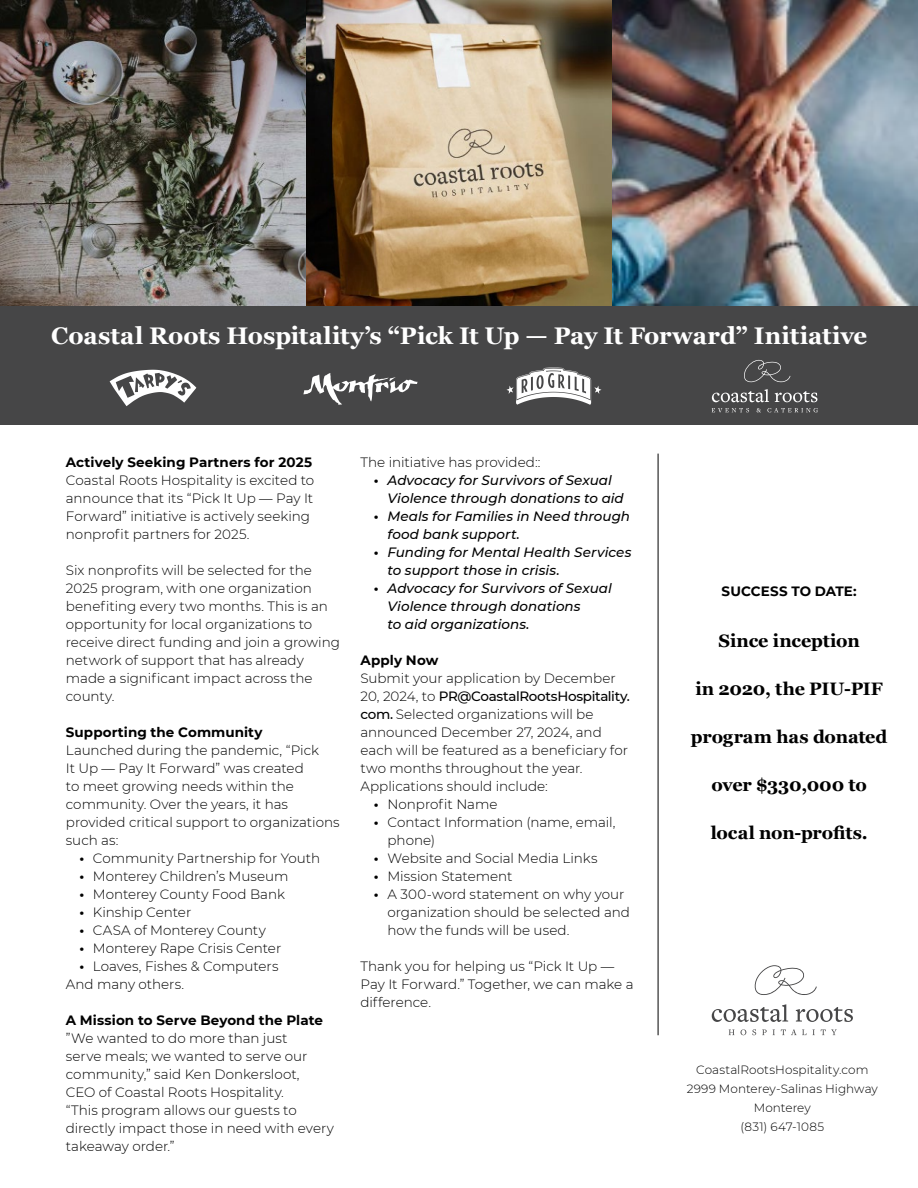
<style>
.page{position:relative;width:918px;height:1188px;background:#fff}
.page>*{position:absolute;margin:0;border:0;box-sizing:border-box;transform-origin:0 0}
.t1{font:700 24px "Georgia";color:#fff}
.body{font:700 18px "Georgia";letter-spacing:-.01em;color:#000}
.body-2{font:300 13.5px/18px "Montserrat";color:#000}
.t2{font:italic 500 13.5px/18px "Montserrat";color:#000}
.body-3{font:700 13.5px "Montserrat";letter-spacing:.005em;color:#000}
.body-4{font:300 12px/18.9px "Montserrat";letter-spacing:.005em;color:#000;text-align:center}
.body-5{font:300 12px "Montserrat";letter-spacing:.03em;color:#000}
.s1{font-weight:700}
.s2{font-weight:700;font-style:normal}
.s3{font-weight:500}
</style>
<div class="page">
<div style="left:0;top:306px;width:918px;height:118px;background:#464647"></div>
<img style="left:0;top:0;width:918px;height:306px">
<svg style="left:712px;top:1004px;width:76px;height:18px"></svg>
<svg style="left:796px;top:1007px;width:57px;height:15px"></svg>
<svg style="left:729px;top:1030px;width:6px;height:5px"></svg>
<svg style="left:741px;top:1029px;width:5px;height:6px"></svg>
<svg style="left:752px;top:1029px;width:4px;height:6px"></svg>
<svg style="left:762px;top:1030px;width:5px;height:5px"></svg>
<svg style="left:781px;top:1029px;width:34px;height:6px"></svg>
<svg style="left:821px;top:1030px;width:15px;height:5px"></svg>
<svg style="left:754px;top:965px;width:63px;height:30px"></svg>
<svg style="left:303px;top:373px;width:115px;height:32px"></svg>
<svg style="left:507px;top:368px;width:94px;height:37px"></svg>
<svg style="left:110px;top:370px;width:86px;height:36px"></svg>
<svg style="left:712px;top:389px;width:57px;height:13px"></svg>
<svg style="left:775px;top:391px;width:42px;height:11px"></svg>
<svg style="left:744px;top:360px;width:46px;height:23px"></svg>
<svg style="left:712px;top:408px;width:37px;height:4px"></svg>
<svg style="left:757px;top:408px;width:4px;height:4px"></svg>
<svg style="left:767px;top:408px;width:51px;height:4px"></svg>
<hr style="left:658px;top:454px;width:1px;height:581px;background:#000">
<p class="t1" style="left:51px;top:318px;width:818px">Coastal Roots Hospitality’s “Pick It Up — Pay It Forward” Initiative</p>
<p class="body-3" style="left:66px;top:452px;width:248px">Actively Seeking Partners for 2025</p>
<p class="body-2" style="left:66px;top:470px;width:250px">Coastal Roots Hospitality is excited to announce that its “Pick It Up — Pay It Forward” initiative is actively seeking nonprofit partners for 2025.</p>
<p class="body-2" style="left:66px;top:560px;width:276px">Six nonprofits will be selected for the 2025 program, with one organization benefiting every two months. This is an opportunity for local organizations to receive direct funding and join a growing network of support that has already made a significant impact across the county.</p>
<p class="body-3" style="left:66px;top:722px;width:198px">Supporting the Community</p>
<p class="body-2" style="left:66px;top:740px;width:275px">Launched during the pandemic, “Pick<br>It Up — Pay It Forward” was created<br>to meet growing needs within the community. Over the years, it has provided critical support to organizations such as:</p>
<p class="body-2" style="left:79px;top:848px;width:242px"><span class="s1">•</span> Community Partnership for Youth</p>
<p class="body-2" style="left:79px;top:866px;width:211px"><span class="s1">•</span> Monterey Children’s Museum</p>
<p class="body-2" style="left:79px;top:884px;width:207px"><span class="s1">•</span> Monterey County Food Bank</p>
<p class="body-2" style="left:79px;top:902px;width:113px"><span class="s1">•</span> Kinship Center</p>
<p class="body-2" style="left:79px;top:920px;width:188px"><span class="s1">•</span> CASA of Monterey County</p>
<p class="body-2" style="left:79px;top:938px;width:203px"><span class="s1">•</span> Monterey Rape Crisis Center</p>
<p class="body-2" style="left:79px;top:956px;width:201px"><span class="s1">•</span> Loaves, Fishes &amp; Computers</p>
<p class="body-2" style="left:66px;top:974px;width:120px">And many others.</p>
<p class="body-3" style="left:66px;top:1010px;width:259px">A Mission to Serve Beyond the Plate</p>
<p class="body-2" style="left:66px;top:1028px;width:270px">”We wanted to do more than just<br>serve meals; we wanted to serve our community,” said Ken Donkersloot,<br>CEO of Coastal Roots Hospitality.<br>“This program allows our guests to directly impact those in need with every takeaway order.”</p>
<p class="body-2" style="left:360px;top:452px;width:182px">The initiative has provided::</p>
<p class="t2" style="left:387px;top:470px;width:238px;text-indent:-14px"><span class="s2">•</span> Advocacy for Survivors of Sexual<br>Violence through donations to aid</p>
<p class="t2" style="left:387px;top:506px;width:244px;text-indent:-14px"><span class="s2">•</span> Meals for Families in Need through food bank support.</p>
<p class="t2" style="left:387px;top:542px;width:245px;text-indent:-14px"><span class="s2">•</span> Funding for Mental Health Services to support those in crisis.</p>
<p class="t2" style="left:387px;top:578px;width:226px;text-indent:-14px"><span class="s2">•</span> Advocacy for Survivors of Sexual<br>Violence through donations<br>to aid organizations.</p>
<p class="body-3" style="left:360px;top:650px;width:79px">Apply Now</p>
<p class="body-2" style="left:360px;top:668px;width:271px">Submit your application by December 20, 2024, to <span class="s3">PR@CoastalRootsHospitality. com.</span> Selected organizations will be announced December 27, 2024, and each will be featured as a beneficiary for two months throughout the year.</p>
<p class="body-2" style="left:360px;top:776px;width:189px">Applications should include:</p>
<p class="body-2" style="left:374px;top:794px;width:125px"><span class="s1">•</span> Nonprofit Name</p>
<p class="body-2" style="left:387px;top:812px;width:230px;text-indent:-14px"><span class="s1">•</span> Contact Information (name, email, phone)</p>
<p class="body-2" style="left:374px;top:848px;width:225px"><span class="s1">•</span> Website and Social Media Links</p>
<p class="body-2" style="left:374px;top:866px;width:140px"><span class="s1">•</span> Mission Statement</p>
<p class="body-2" style="left:387px;top:884px;width:244px;text-indent:-14px"><span class="s1">•</span> A 300-word statement on why your organization should be selected and how the funds will be used.</p>
<p class="body-2" style="left:360px;top:956px;width:275px">Thank you for helping us “Pick It Up —<br>Pay It Forward.” Together, we can make a difference.</p>
<p class="body-3" style="left:722px;top:581px;width:137px">SUCCESS TO DATE:</p>
<p class="body" style="left:719px;top:627px;width:143px">Since inception</p>
<p class="body" style="left:695px;top:675px;width:189px">in 2020, the PIU-PIF</p>
<p class="body" style="left:691px;top:723px;width:198px">program has donated</p>
<p class="body" style="left:712px;top:771px;width:157px">over $330,000 to</p>
<p class="body" style="left:711px;top:819px;width:158px">local non-profits.</p>
<p class="body-4" style="left:696px;top:1060px;width:174px">CoastalRootsHospitality.com</p>
<p class="body-4" style="left:687px;top:1079px;width:193px">2999 Monterey-Salinas Highway<br>Monterey</p>
<p class="body-5" style="left:741px;top:1119px;width:85px">(831) 647-1085</p>
</div>
